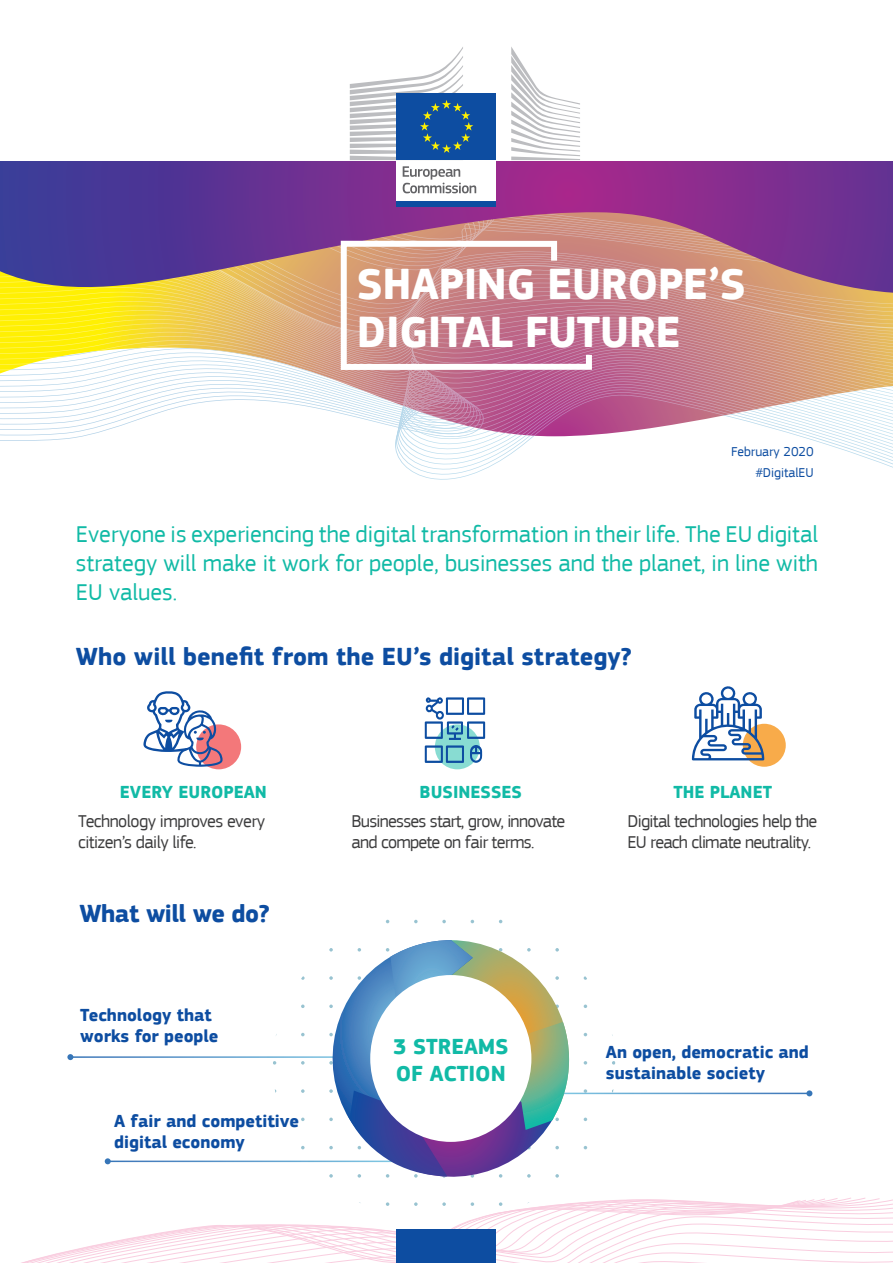
<style>
.page{position:relative;width:893px;height:1263px;background:#fff}
.page>*{position:absolute;margin:0;border:0;box-sizing:border-box;transform-origin:0 0}
.t1{font:700 45px/48px "EC Square Sans Pro";letter-spacing:-.01em;color:#fff}
.t2{font:700 25.5px "EC Square Sans Pro";color:#0d4da1}
.t3{font:700 25.5px "EC Square Sans Pro";letter-spacing:-.02em;color:#0d4da1}
.t4{font:24px/28.8px "EC Square Sans Pro";color:#11baa6;text-align:justify}
.t5{font:700 22.5px/27px "EC Square Sans Pro";color:#11baa6}
.t6{font:18px/21.6px "EC Square Sans Pro";letter-spacing:-.04em;color:#3e3e3f}
.t7{font:700 18px/21.6px "EC Square Sans Pro";color:#0d4da1}
.t8{font:700 18px "EC Square Sans Pro";color:#11baa6}
.t9{font:13.5px/21px "EC Square Sans Pro";color:#0d4da1;text-align:right}
</style>
<div class="page">
<svg style="left:0;top:297px;width:893px;height:4px;background:#e3b95c"></svg>
<svg style="left:0;top:301px;width:893px;height:5px;background:#e3b85e"></svg>
<svg style="left:0;top:306px;width:893px;height:4px;background:#e3b85f"></svg>
<svg style="left:0;top:310px;width:893px;height:4px;background:#e2b75f"></svg>
<svg style="left:0;top:314px;width:893px;height:4px;background:#e2b760"></svg>
<svg style="left:0;top:318px;width:893px;height:3px;background:#e2b762"></svg>
<svg style="left:0;top:321px;width:893px;height:4px;background:#e2b661"></svg>
<svg style="left:0;top:325px;width:893px;height:3px;background:#e2b663"></svg>
<svg style="left:0;top:328px;width:893px;height:4px;background:#e1b562"></svg>
<svg style="left:0;top:332px;width:893px;height:4px;background:#e1b462"></svg>
<svg style="left:0;top:339px;width:893px;height:4px;background:#e0b363"></svg>
<svg style="left:0;top:346px;width:893px;height:4px;background:#e0b56f"></svg>
<svg style="left:0;top:353px;width:893px;height:4px"></svg>
<svg style="left:0;top:360px;width:893px;height:4px"></svg>
<svg style="left:0;top:367px;width:893px;height:4px"></svg>
<svg style="left:0;top:371px;width:893px;height:4px"></svg>
<svg style="left:0;top:375px;width:893px;height:3px"></svg>
<svg style="left:0;top:378px;width:893px;height:6px"></svg>
<svg style="left:0;top:384px;width:893px;height:7px"></svg>
<svg style="left:0;top:391px;width:893px;height:4px"></svg>
<svg style="left:0;top:395px;width:893px;height:85px"></svg>
<svg style="left:0;top:161px;width:893px;height:136px;background:#864e89"></svg>
<svg style="left:338px;top:238px;width:257px;height:135px;background:#cd8f93"></svg>
<div style="left:196px;top:724px;width:45px;height:45px;background:#f3787a;border-radius:50%"></div>
<div style="left:435px;top:724px;width:45px;height:45px;background:#88dcd2;border-radius:50%"></div>
<svg style="left:143px;top:691px;width:80px;height:76px"></svg>
<svg style="left:425px;top:697px;width:60px;height:66px"></svg>
<svg style="left:743px;top:724px;width:43px;height:43px"></svg>
<svg style="left:692px;top:686px;width:72px;height:74px"></svg>
<svg style="left:600px;top:1199px;width:293px;height:2px"></svg>
<svg style="left:88px;top:1202px;width:805px;height:61px"></svg>
<svg style="left:301px;top:1146px;width:4px;height:3px"></svg>
<svg style="left:301px;top:1117px;width:4px;height:4px"></svg>
<svg style="left:584px;top:1089px;width:3px;height:4px"></svg>
<svg style="left:301px;top:1089px;width:4px;height:4px"></svg>
<svg style="left:301px;top:1033px;width:4px;height:3px"></svg>
<svg style="left:584px;top:1004px;width:3px;height:4px"></svg>
<svg style="left:301px;top:1004px;width:4px;height:4px"></svg>
<svg style="left:301px;top:976px;width:4px;height:4px"></svg>
<svg style="left:442px;top:920px;width:4px;height:3px"></svg>
<svg style="left:414px;top:920px;width:4px;height:3px"></svg>
<svg style="left:67px;top:1054px;width:6px;height:6px"></svg>
<svg style="left:105px;top:1158px;width:6px;height:6px"></svg>
<svg style="left:806px;top:1090px;width:6px;height:6px"></svg>
<svg style="left:316px;top:940px;width:253px;height:238px"></svg>
<div style="left:370px;top:975px;width:161px;height:167px;background:#fff;border-radius:50%"></div>
<div style="left:397px;top:158px;width:99px;height:44px;background:#fff"></div>
<svg style="left:403px;top:166px;width:73px;height:27px"></svg>
<div style="left:397px;top:201px;width:99px;height:6px;background:#0d4da1"></div>
<svg style="left:511px;top:47px;width:69px;height:113px"></svg>
<div style="left:397px;top:94px;width:99px;height:66px;background:#0d4da1"></div>
<svg style="left:350px;top:47px;width:123px;height:113px"></svg>
<div style="left:397px;top:1230px;width:99px;height:33px;background:#0d4da1"></div>
<h1 class="t1" style="left:357px;top:261px;width:391px">SHAPING EUROPE’S<br>DIGITAL FUTURE</h1>
<p class="t9" style="left:731px;top:441px;width:84px">February 2020 #DigitalEU</p>
<h3 class="t4" style="left:76px;top:520px;width:744px">Everyone is experiencing the digital transformation in their life. The EU digital strategy will make it work for people, businesses and the planet, in line with EU values.</h3>
<h2 class="t2" style="left:76px;top:641px;width:558px">Who will benefit from the EU’s digital strategy?</h2>
<p class="t8" style="left:120px;top:781px;width:149px">EVERY EUROPEAN</p>
<p class="t6" style="left:78px;top:810px;width:188px">Technology improves every citizen’s daily life.</p>
<h2 class="t3" style="left:79px;top:899px;width:192px">What will we do?</h2>
<p class="t7" style="left:80px;top:1004px;width:140px">Technology that works for people</p>
<p class="t7" style="left:114px;top:1110px;width:186px">A fair and competitive digital economy</p>
<p class="t8" style="left:420px;top:781px;width:104px">BUSINESSES</p>
<p class="t6" style="left:352px;top:810px;width:215px">Businesses start, grow, innovate and compete on fair terms.</p>
<p class="t8" style="left:673px;top:781px;width:100px">THE PLANET</p>
<p class="t6" style="left:627px;top:810px;width:191px">Digital technologies help the<br>EU reach climate neutrality.</p>
<p class="t5" style="left:393px;top:1033px;width:117px">3 STREAMS<br>OF ACTION</p>
<p class="t7" style="left:606px;top:1042px;width:204px">An open, democratic and sustainable society</p>
</div>
